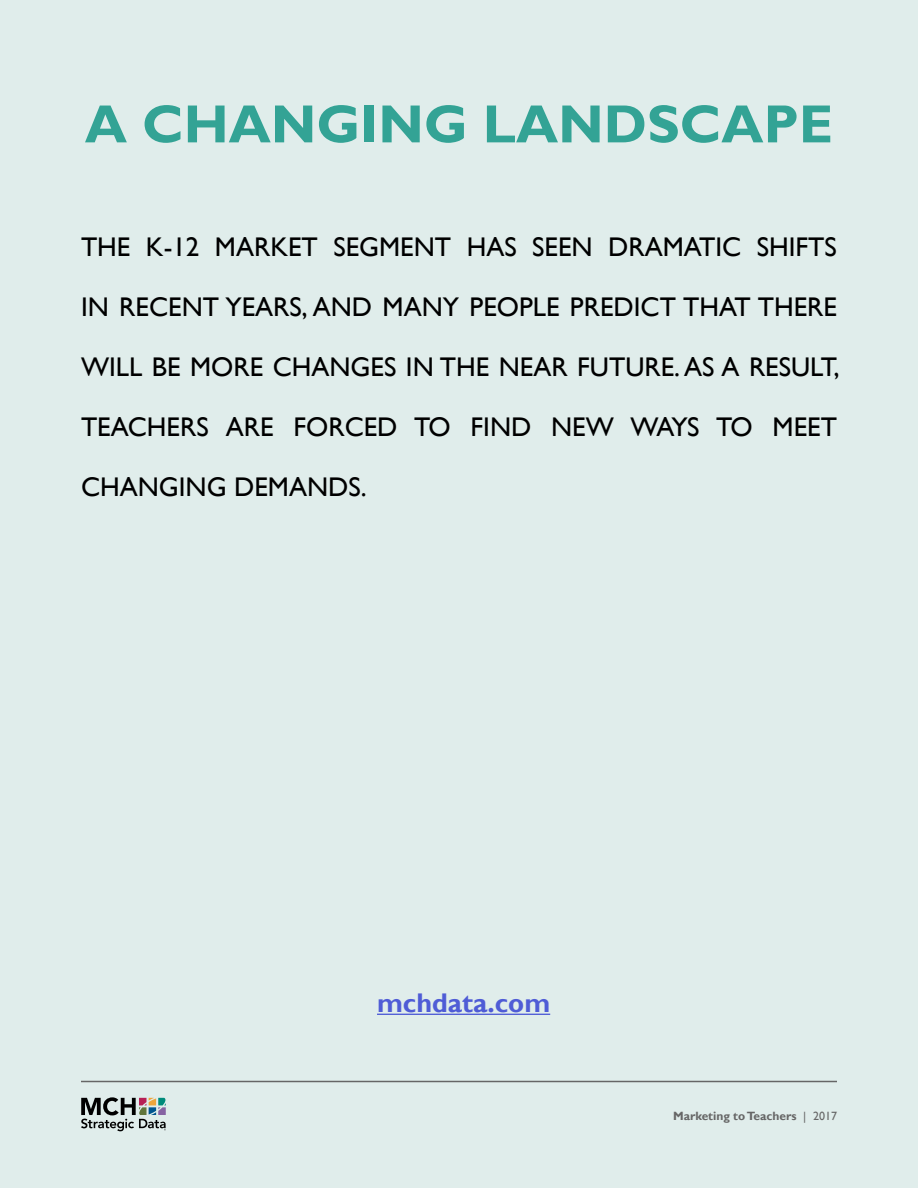
<style>
.page{position:relative;width:918px;height:1188px;background:#e0edeb}
.page>*{position:absolute;margin:0;border:0;box-sizing:border-box;transform-origin:0 0}
.t1{font:700 54px "Gill Sans";color:#33a395}
.t2{font:27px "Gill Sans";color:#000}
.t3{font:700 27px "Gill Sans";color:#4f5cd6}
.t4{font:700 12px "Gill Sans";color:#666}
.s1{font-weight:400}
</style>
<div class="page">
<hr style="left:377px;top:1014px;width:173px;height:1px;background:#4f5cd6">
<svg style="left:81px;top:1097px;width:85px;height:34px;background:#949b9a"></svg>
<hr style="left:81px;top:1081px;width:756px;height:1px;background:#666">
<h1 class="t1" style="left:85px;top:92px;width:750px">A CHANGING LANDSCAPE</h1>
<p class="t2" style="left:81px;top:232px;width:757px">THE K-12 MARKET SEGMENT HAS SEEN DRAMATIC SHIFTS</p>
<p class="t2" style="left:81px;top:292px;width:757px">IN RECENT YEARS, AND MANY PEOPLE PREDICT THAT THERE</p>
<p class="t2" style="left:81px;top:352px;width:760px">WILL BE MORE CHANGES IN THE NEAR FUTURE. AS A RESULT,</p>
<p class="t2" style="left:81px;top:412px;width:758px">TEACHERS ARE FORCED TO FIND NEW WAYS TO MEET</p>
<p class="t2" style="left:81px;top:472px;width:287px">CHANGING DEMANDS.</p>
<p class="t3" style="left:377px;top:987px;width:175px">mchdata.com</p>
<p class="t4" style="left:673px;top:1109px;width:165px">Marketing to Teachers <span class="s1">| 2017</span></p>
</div>
